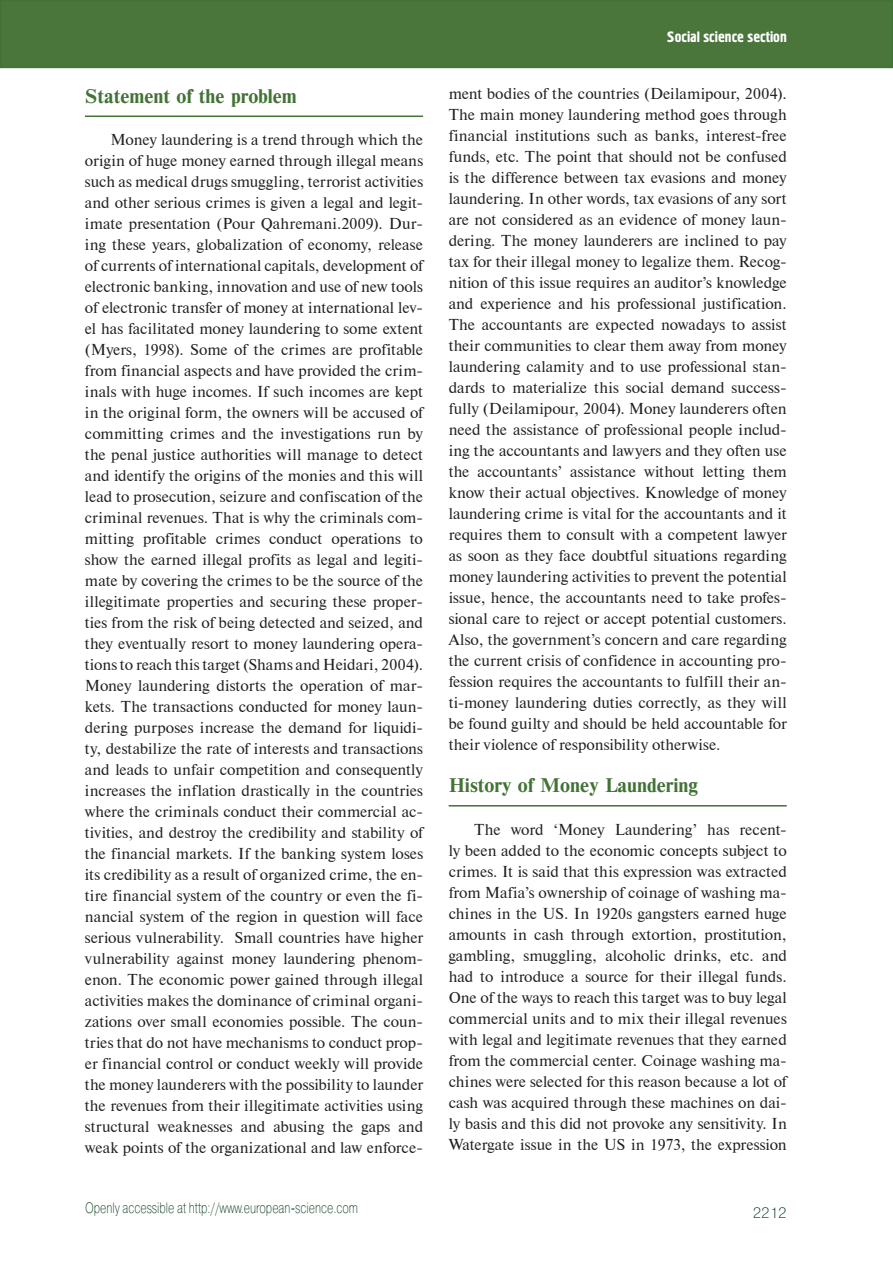
<style>
.page{position:relative;width:893px;height:1263px;background:#fff}
.page>*{position:absolute;margin:0;border:0;box-sizing:border-box;transform-origin:0 0}
.t1{font:18.75px "Newton C Bold";color:#427235}
.t2{font:15.75px/21px "Newton CTT";color:#231f20;text-align:justify}
.t3{font:15px "Pragmatica Light C";color:#0b3e20;scale:.75 1}
.t4{font:15px "Hermes C";color:#fff}
.t5{font:15px "Pragmatica Light C";color:#0b3e20}
</style>
<div class="page">
<div style="left:1px;top:1px;width:891px;height:66px;background:#4b763b"></div>
<div style="left:0;top:0;width:893px;height:68px;border:2px solid #427235"></div>
<hr style="left:85px;top:116px;width:338px;height:1px;background:#427235">
<hr style="left:449px;top:805px;width:338px;height:2px;background:#427235">
<p class="t1" style="left:85px;top:89px;width:213px">Statement of the problem</p>
<p class="t2" style="left:85px;top:129px;width:340px;text-indent:26px">Money laundering is a trend through which the origin of huge money earned through illegal means such as medical drugs smuggling, terrorist activities and other serious crimes is given a legal and legit&shy;imate presentation (Pour Qahremani.2009). Dur&shy;ing these years, globalization of economy, release of currents of international capitals, development of electronic banking, innovation and use of new tools of electronic transfer of money at international lev&shy;el has facilitated money laundering to some extent (Myers, 1998). Some of the crimes are profitable from financial aspects and have provided the crim&shy;inals with huge incomes. If such incomes are kept in the original form, the owners will be accused of committing crimes and the investigations run by the penal justice authorities will manage to detect and identify the origins of the monies and this will lead to prosecution, seizure and confiscation of the criminal revenues. That is why the criminals com&shy;mitting profitable crimes conduct operations to show the earned illegal profits as legal and legiti&shy;mate by covering the crimes to be the source of the illegitimate properties and securing these proper&shy;ties from the risk of being detected and seized, and they eventually resort to money laundering opera&shy;tions to reach this target (Shams and Heidari, 2004).<br>Money laundering distorts the operation of mar&shy;kets. The transactions conducted for money laun&shy;dering purposes increase the demand for liquidi&shy;ty, destabilize the rate of interests and transactions and leads to unfair competition and consequently increases the inflation drastically in the countries where the criminals conduct their commercial ac&shy;tivities, and destroy the credibility and stability of the financial markets. If the banking system loses its credibility as a result of organized crime, the en&shy;tire financial system of the country or even the fi&shy;nancial system of the region in question will face serious vulnerability. Small countries have higher vulnerability against money laundering phenom&shy;enon. The economic power gained through illegal activities makes the dominance of criminal organi&shy;zations over small economies possible. The coun&shy;tries that do not have mechanisms to conduct prop&shy;er financial control or conduct weekly will provide the money launderers with the possibility to launder the revenues from their illegitimate activities using structural weaknesses and abusing the gaps and weak points of the organizational and law enforce-</p>
<p class="t3" style="left:85px;top:1202px;width:365px">Openly accessible at http://www.european-science.com</p>
<p class="t4" style="left:667px;top:32px;width:121px">Social science section</p>
<p class="t2" style="left:449px;top:83px;width:340px">ment bodies of the countries (Deilamipour, 2004).<br>The main money laundering method goes through financial institutions such as banks, interest-free funds, etc. The point that should not be confused is the difference between tax evasions and money laundering. In other words, tax evasions of any sort are not considered as an evidence of money laun&shy;dering. The money launderers are inclined to pay tax for their illegal money to legalize them. Recog&shy;nition of this issue requires an auditor’s knowledge and experience and his professional justification.<br>The accountants are expected nowadays to assist their communities to clear them away from money laundering calamity and to use professional stan&shy;dards to materialize this social demand success&shy;fully (Deilamipour, 2004). Money launderers often need the assistance of professional people includ&shy;ing the accountants and lawyers and they often use the accountants’ assistance without letting them know their actual objectives. Knowledge of money laundering crime is vital for the accountants and it requires them to consult with a competent lawyer as soon as they face doubtful situations regarding money laundering activities to prevent the potential issue, hence, the accountants need to take profes&shy;sional care to reject or accept potential customers.<br>Also, the government’s concern and care regarding the current crisis of confidence in accounting pro&shy;fession requires the accountants to fulfill their an&shy;ti-money laundering duties correctly, as they will be found guilty and should be held accountable for their violence of responsibility otherwise.</p>
<p class="t1" style="left:449px;top:778px;width:251px">History of Money Laundering</p>
<p class="t2" style="left:449px;top:819px;width:340px;text-indent:26px">The word ‘Money Laundering’ has recent&shy;ly been added to the economic concepts subject to crimes. It is said that this expression was extracted from Mafia’s ownership of coinage of washing ma&shy;chines in the US. In 1920s gangsters earned huge amounts in cash through extortion, prostitution, gambling, smuggling, alcoholic drinks, etc. and had to introduce a source for their illegal funds.<br>One of the ways to reach this target was to buy legal commercial units and to mix their illegal revenues with legal and legitimate revenues that they earned from the commercial center. Coinage washing ma&shy;chines were selected for this reason because a lot of cash was acquired through these machines on dai&shy;ly basis and this did not provoke any sensitivity. In Watergate issue in the US in 1973, the expression</p>
<p class="t5" style="left:753px;top:1208px;width:35px">2212</p>
</div>
